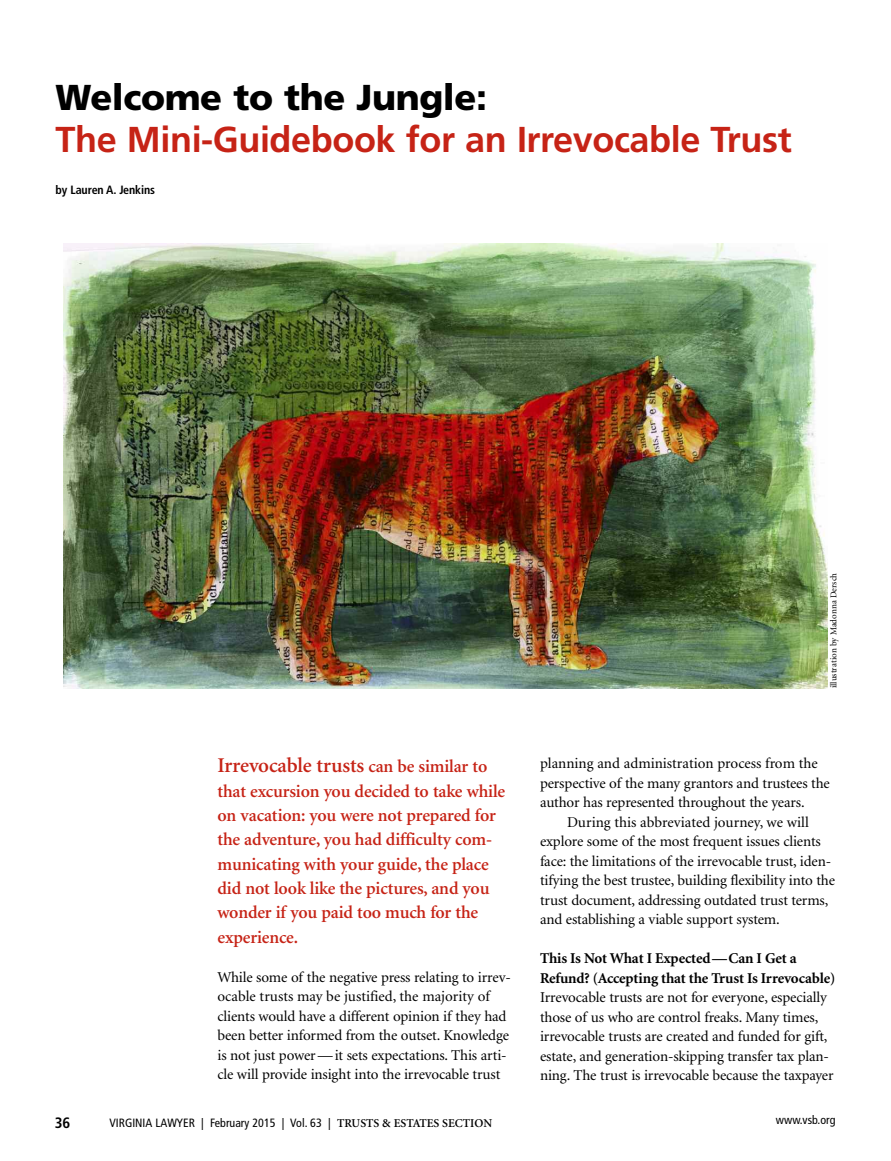
<style>
.page{position:relative;width:891px;height:1161px;background:#fff}
.page>*{position:absolute;margin:0;border:0;box-sizing:border-box;transform-origin:0 0}
.t1{font:700 36px "Frutiger";letter-spacing:-.01em;color:#c62316}
.t2{font:900 36px "Frutiger";letter-spacing:-.01em;color:#000}
.t3{font:600 21px "Minion";letter-spacing:-.01em;color:#c62316}
.t4{font:600 18px/24.3px "Minion";letter-spacing:-.01em;color:#c62316}
.t5{font:15px/19.5px "Minion";letter-spacing:-.01em;color:#000}
.t6{font:700 15px/19.5px "Minion";letter-spacing:-.01em;color:#000}
.t7{font:700 condensed 15px "Frutiger";color:#000}
.t8{font:condensed 12px "Frutiger";color:#000}
.t9{font:700 condensed 12px "Frutiger";letter-spacing:-.01em;color:#000}
.t10{font:9px "Minion";color:#000}
.s1{font-size:18px}
.s2{font-family:"Minion";font-weight:600;font-stretch:normal}
</style>
<div class="page">
<img style="left:64px;top:243px;width:763px;height:445px">
<h1 class="t2" style="left:56px;top:82px;width:433px">Welcome to the Jungle:</h1>
<h1 class="t1" style="left:56px;top:124px;width:738px">The Mini-Guidebook for an Irrevocable Trust</h1>
<p class="t9" style="left:56px;top:184px;width:101px">by Lauren A. Jenkins</p>
<p class="t10" style="left:830px;top:688px;width:117px;rotate:-90deg">illustration by Madonna Dersch</p>
<p class="t7" style="left:55px;top:1117px;width:17px">36</p>
<h2 class="t3" style="left:218px;top:757px;width:271px">Irrevocable trusts <span class="s1">can be similar to</span></h2>
<p class="t4" style="left:218px;top:780px;width:289px">that excursion you decided to take while on vacation: you were not prepared for the adventure, you had difficulty com&shy;municating with your guide, the place did not look like the pictures, and you wonder if you paid too much for the experience.</p>
<p class="t5" style="left:218px;top:968px;width:295px">While some of the negative press relating to irrev&shy;ocable trusts may be justified, the majority of clients would have a different opinion if they had been better informed from the outset. Knowledge is not just power—it sets expectations. This arti&shy;cle will provide insight into the irrevocable trust</p>
<p class="t5" style="left:540px;top:755px;width:291px">planning and administration process from the perspective of the many grantors and trustees the author has represented throughout the years.</p>
<p class="t5" style="left:540px;top:813px;width:296px;text-indent:27px">During this abbreviated journey, we will explore some of the most frequent issues clients face: the limitations of the irrevocable trust, iden&shy;tifying the best trustee, building flexibility into the trust document, addressing outdated trust terms, and establishing a viable support system.</p>
<p class="t6" style="left:540px;top:950px;width:297px">This Is Not What I Expected—Can I Get a<br>Refund? (Accepting that the Trust Is Irrevocable)</p>
<p class="t5" style="left:540px;top:989px;width:295px">Irrevocable trusts are not for everyone, especially those of us who are control freaks. Many times, irrevocable trusts are created and funded for gift, estate, and generation-skipping transfer tax plan&shy;ning. The trust is irrevocable because the taxpayer</p>
<p class="t8" style="left:110px;top:1118px;width:384px">VIRGINIA LAWYER | February 2015 | Vol. 63 | <span class="s2">TRUSTS &amp; ESTATES SECTION</span></p>
<p class="t8" style="left:776px;top:1115px;width:61px">www.vsb.org</p>
</div>
